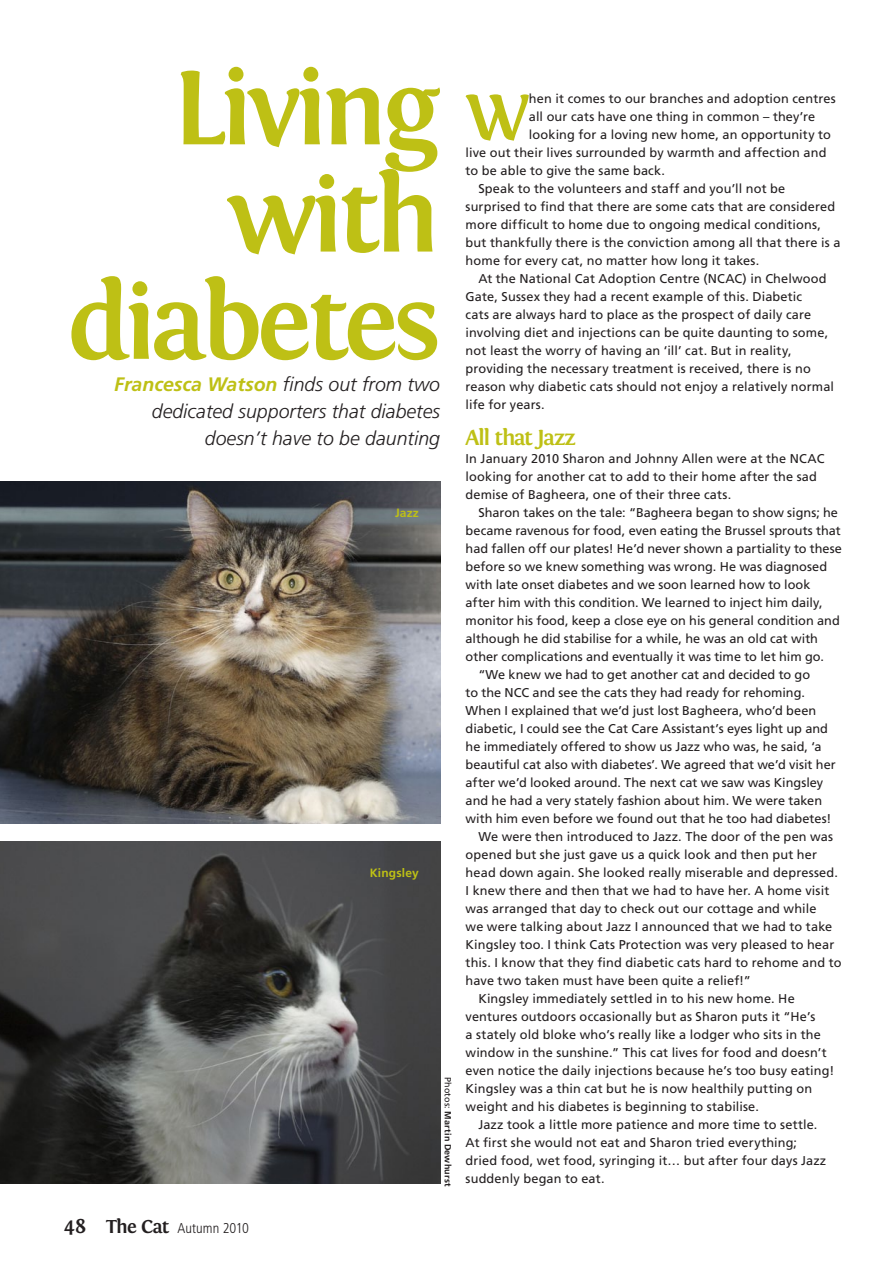
<style>
.page{position:relative;width:893px;height:1263px;background:#fff}
.page>*{position:absolute;margin:0;border:0;box-sizing:border-box;transform-origin:0 0}
.t1{font:700 108.75px/107.2px "Fontin";letter-spacing:-.05em;color:#bec015;text-align:right}
.t2{font:700 65.85px "Fontin";color:#bec015}
.t3{font:700 22.5px "Fontin";letter-spacing:-.06em;color:#bec015}
.t4{font:italic 300 19.5px/27px "Frutiger";color:#231f20;text-align:right}
.t5{font:300 condensed 14.25px "Frutiger";color:#231f20}
.t6{font:12.75px/18px "Frutiger";letter-spacing:.005em;color:#231f20}
.t7{font:700 12px "Frutiger";letter-spacing:.015em;color:#bec015}
.t8{font:700 9px "Frutiger";letter-spacing:.02em;color:#231f20}
.s1{font-weight:700;color:#bec015}
.s2{font-family:"Fontin";font-weight:700;font-stretch:normal;font-size:21px}
.s3{font-family:"Fontin";font-weight:700;font-stretch:normal;font-size:19.5px}
.s4{font-weight:400}
</style>
<div class="page">
<img style="left:0;top:481px;width:440px;height:342px">
<img style="left:0;top:841px;width:440px;height:342px">
<h1 class="t1" style="left:67px;top:54px;width:374px">Living with diabetes</h1>
<h3 class="t4" style="left:114px;top:371px;width:327px"><span class="s1">Francesca Watson</span> finds out from two dedicated supporters that diabetes doesn’t have to be daunting</h3>
<p class="t7" style="left:395px;top:506px;width:25px">Jazz</p>
<p class="t5" style="left:64px;top:1220px;width:187px"><span class="s2">48</span> <span class="s3">The Cat</span> Autumn 2010</p>
<p class="t7" style="left:370px;top:866px;width:51px">Kingsley</p>
<p class="t8" style="left:453px;top:1077px;width:111px;rotate:90deg"><span class="s4">Photos:</span> Martin Dewhurst</p>
<h2 class="t2" style="left:465px;top:80px;width:65px">W</h2>
<p class="t6" style="left:529px;top:89px;width:308px">hen it comes to our branches and adoption centres</p>
<p class="t6" style="left:529px;top:107px;width:288px">all our cats have one thing in common – they’re</p>
<p class="t6" style="left:529px;top:126px;width:304px">looking for a loving new home, an opportunity to</p>
<p class="t6" style="left:466px;top:144px;width:362px">live out their lives surrounded by warmth and affection and</p>
<p class="t6" style="left:466px;top:162px;width:201px">to be able to give the same back.</p>
<p class="t6" style="left:478px;top:180px;width:308px">Speak to the volunteers and staff and you’ll not be</p>
<p class="t6" style="left:466px;top:198px;width:371px">surprised to find that there are some cats that are considered</p>
<p class="t6" style="left:466px;top:216px;width:357px">more difficult to home due to ongoing medical conditions,</p>
<p class="t6" style="left:466px;top:234px;width:376px">but thankfully there is the conviction among all that there is a</p>
<p class="t6" style="left:466px;top:252px;width:295px">home for every cat, no matter how long it takes.</p>
<p class="t6" style="left:478px;top:270px;width:350px">At the National Cat Adoption Centre (NCAC) in Chelwood</p>
<p class="t6" style="left:466px;top:288px;width:338px">Gate, Sussex they had a recent example of this. Diabetic</p>
<p class="t6" style="left:466px;top:306px;width:347px">cats are always hard to place as the prospect of daily care</p>
<p class="t6" style="left:466px;top:324px;width:364px">involving diet and injections can be quite daunting to some,</p>
<p class="t6" style="left:466px;top:342px;width:327px">not least the worry of having an ‘ill’ cat. But in reality,</p>
<p class="t6" style="left:466px;top:360px;width:347px">providing the necessary treatment is received, there is no</p>
<p class="t6" style="left:466px;top:378px;width:370px">reason why diabetic cats should not enjoy a relatively normal</p>
<p class="t6" style="left:466px;top:396px;width:81px">life for years.</p>
<h3 class="t3" style="left:466px;top:425px;width:111px">All that Jazz</h3>
<p class="t6" style="left:466px;top:449px;width:360px">In January 2010 Sharon and Johnny Allen were at the NCAC looking for another cat to add to their home after the sad demise of Bagheera, one of their three cats.</p>
<p class="t6" style="left:478px;top:504px;width:361px">Sharon takes on the tale: “Bagheera began to show signs; he</p>
<p class="t6" style="left:466px;top:522px;width:377px">became ravenous for food, even eating the Brussel sprouts that</p>
<p class="t6" style="left:466px;top:540px;width:378px">had fallen off our plates! He’d never shown a partiality to these</p>
<p class="t6" style="left:466px;top:558px;width:363px">before so we knew something was wrong. He was diagnosed</p>
<p class="t6" style="left:466px;top:576px;width:346px">with late onset diabetes and we soon learned how to look</p>
<p class="t6" style="left:466px;top:594px;width:358px">after him with this condition. We learned to inject him daily,</p>
<p class="t6" style="left:466px;top:612px;width:376px">monitor his food, keep a close eye on his general condition and</p>
<p class="t6" style="left:466px;top:630px;width:354px">although he did stabilise for a while, he was an old cat with</p>
<p class="t6" style="left:466px;top:648px;width:360px">other complications and eventually it was time to let him go.</p>
<p class="t6" style="left:478px;top:666px;width:333px">“We knew we had to get another cat and decided to go</p>
<p class="t6" style="left:466px;top:684px;width:341px">to the NCC and see the cats they had ready for rehoming.</p>
<p class="t6" style="left:466px;top:702px;width:352px">When I explained that we’d just lost Bagheera, who’d been</p>
<p class="t6" style="left:466px;top:720px;width:364px">diabetic, I could see the Cat Care Assistant’s eyes light up and</p>
<p class="t6" style="left:466px;top:738px;width:357px">he immediately offered to show us Jazz who was, he said, ‘a</p>
<p class="t6" style="left:466px;top:756px;width:372px">beautiful cat also with diabetes’. We agreed that we’d visit her</p>
<p class="t6" style="left:466px;top:774px;width:359px">after we’d looked around. The next cat we saw was Kingsley</p>
<p class="t6" style="left:466px;top:792px;width:358px">and he had a very stately fashion about him. We were taken</p>
<p class="t6" style="left:466px;top:810px;width:367px">with him even before we found out that he too had diabetes!</p>
<p class="t6" style="left:478px;top:828px;width:356px">We were then introduced to Jazz. The door of the pen was</p>
<p class="t6" style="left:466px;top:846px;width:353px">opened but she just gave us a quick look and then put her</p>
<p class="t6" style="left:466px;top:864px;width:374px">head down again. She looked really miserable and depressed.</p>
<p class="t6" style="left:466px;top:882px;width:365px">I knew there and then that we had to have her. A home visit</p>
<p class="t6" style="left:466px;top:900px;width:352px">was arranged that day to check out our cottage and while</p>
<p class="t6" style="left:466px;top:918px;width:368px">we were talking about Jazz I announced that we had to take</p>
<p class="t6" style="left:466px;top:936px;width:370px">Kingsley too. I think Cats Protection was very pleased to hear</p>
<p class="t6" style="left:466px;top:954px;width:377px">this. I know that they find diabetic cats hard to rehome and to</p>
<p class="t6" style="left:466px;top:972px;width:287px">have two taken must have been quite a relief!”</p>
<p class="t6" style="left:478px;top:990px;width:318px">Kingsley immediately settled in to his new home. He</p>
<p class="t6" style="left:466px;top:1008px;width:351px">ventures outdoors occasionally but as Sharon puts it “He’s</p>
<p class="t6" style="left:466px;top:1026px;width:357px">a stately old bloke who’s really like a lodger who sits in the</p>
<p class="t6" style="left:466px;top:1044px;width:362px">window in the sunshine.” This cat lives for food and doesn’t</p>
<p class="t6" style="left:466px;top:1062px;width:370px">even notice the daily injections because he’s too busy eating!</p>
<p class="t6" style="left:466px;top:1080px;width:348px">Kingsley was a thin cat but he is now healthily putting on</p>
<p class="t6" style="left:466px;top:1098px;width:295px">weight and his diabetes is beginning to stabilise.</p>
<p class="t6" style="left:478px;top:1116px;width:341px">Jazz took a little more patience and more time to settle.</p>
<p class="t6" style="left:466px;top:1134px;width:333px">At first she would not eat and Sharon tried everything;</p>
<p class="t6" style="left:466px;top:1152px;width:362px">dried food, wet food, syringing it… but after four days Jazz</p>
<p class="t6" style="left:466px;top:1170px;width:140px">suddenly began to eat.</p>
</div>
